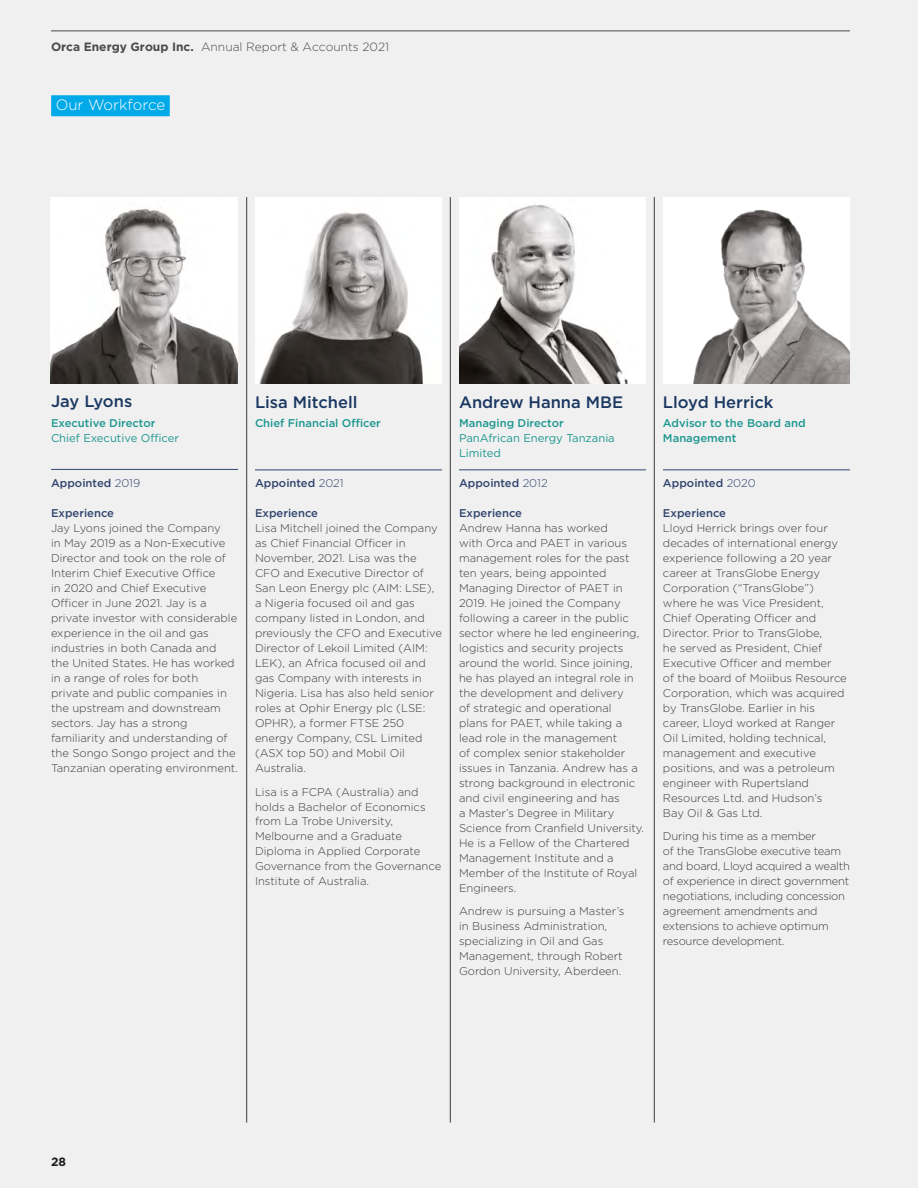
<style>
.page{position:relative;width:918px;height:1188px;background:#f0f0f0}
.page>*{position:absolute;margin:0;border:0;box-sizing:border-box;transform-origin:0 0}
.t1{font:500 16.5px "Gotham HTF";color:#1a3861}
.t2{font:300 15px "Gotham HTF";color:#fff}
.t3{font:300 12px "Gotham HTF";color:#4a4a49}
.t4{font:700 12px "Gotham HTF";color:#1d1d1b}
.t5{font:300 11.25px/15px "Gotham HTF";color:#3c3c3b}
.t6{font:300 11.25px/15px "Gotham HTF";letter-spacing:-.02em;color:#3c3c3b}
.t7{font:500 11.25px "Gotham HTF";color:#30446d}
.t8{font:500 11.25px/15px "Gotham HTF";color:#1d978f}
.t9{font:11.25px/15px "Gotham HTF";color:#1d978f}
.s1{font-weight:700}
.s2{font-weight:300}
</style>
<div class="page">
<hr style="left:246px;top:197px;width:1px;height:926px;background:#3c3c3b">
<hr style="left:450px;top:197px;width:1px;height:926px;background:#3c3c3b">
<hr style="left:654px;top:197px;width:1px;height:926px;background:#3c3c3b">
<hr style="left:51px;top:469px;width:187px;height:1px;background:#30446d">
<hr style="left:255px;top:470px;width:187px;height:1px;background:#30446d">
<hr style="left:459px;top:470px;width:187px;height:1px;background:#30446d">
<hr style="left:663px;top:470px;width:187px;height:1px;background:#30446d">
<img style="left:255px;top:197px;width:187px;height:187px">
<img style="left:51px;top:197px;width:187px;height:187px">
<img style="left:459px;top:197px;width:187px;height:187px">
<img style="left:663px;top:197px;width:187px;height:187px">
<div style="left:51px;top:95px;width:119px;height:21px;background:#00a9e8"></div>
<hr style="left:51px;top:31px;width:799px;height:1px;background:#4a4a49">
<p class="t3" style="left:51px;top:41px;width:340px"><span class="s1">Orca Energy Group Inc.</span> Annual Report &amp; Accounts 2021</p>
<h2 class="t2" style="left:56px;top:97px;width:111px">Our Workforce</h2>
<h1 class="t1" style="left:51px;top:392px;width:83px">Jay Lyons</h1>
<p class="t8" style="left:51px;top:415px;width:106px">Executive Director</p>
<p class="t9" style="left:51px;top:430px;width:130px">Chief Executive Officer</p>
<p class="t7" style="left:51px;top:476px;width:91px">Appointed <span class="s2">2019</span></p>
<p class="t7" style="left:51px;top:506px;width:65px">Experience</p>
<p class="t5" style="left:51px;top:520px;width:188px">Jay Lyons joined the Company<br>in May 2019 as a Non-Executive<br>Director and took on the role of<br>Interim Chief Executive Office<br>in 2020 and Chief Executive<br>Officer in June 2021. Jay is a private investor with considerable experience in the oil and gas industries in both Canada and<br>the United States. He has worked in a range of roles for both private and public companies in the upstream and downstream sectors. Jay has a strong familiarity and understanding of the Songo Songo project and the<br>Tanzanian operating environment.</p>
<h1 class="t1" style="left:255px;top:393px;width:104px">Lisa Mitchell</h1>
<p class="t8" style="left:255px;top:415px;width:127px">Chief Financial Officer</p>
<p class="t7" style="left:255px;top:477px;width:90px">Appointed <span class="s2">2021</span></p>
<p class="t7" style="left:255px;top:507px;width:65px">Experience</p>
<p class="t5" style="left:255px;top:520px;width:188px">Lisa Mitchell joined the Company as Chief Financial Officer in<br>November, 2021. Lisa was the<br>CFO and Executive Director of<br>San Leon Energy plc (AIM: LSE), a Nigeria focused oil and gas company listed in London, and previously the CFO and Executive<br>Director of Lekoil Limited (AIM:<br>LEK), an Africa focused oil and gas Company with interests in<br>Nigeria. Lisa has also held senior roles at Ophir Energy plc (LSE:<br>OPHR), a former FTSE 250 energy Company, CSL Limited (ASX top 50) and Mobil Oil<br>Australia.</p>
<p class="t5" style="left:255px;top:784px;width:188px">Lisa is a FCPA (Australia) and holds a Bachelor of Economics from La Trobe University,<br>Melbourne and a Graduate<br>Diploma in Applied Corporate<br>Governance from the Governance<br>Institute of Australia.</p>
<h1 class="t1" style="left:459px;top:393px;width:166px">Andrew Hanna MBE</h1>
<p class="t8" style="left:459px;top:415px;width:106px">Managing Director</p>
<p class="t9" style="left:459px;top:430px;width:157px">PanAfrican Energy Tanzania<br>Limited</p>
<p class="t7" style="left:459px;top:477px;width:90px">Appointed <span class="s2">2012</span></p>
<p class="t7" style="left:459px;top:507px;width:65px">Experience</p>
<p class="t5" style="left:459px;top:520px;width:187px">Andrew Hanna has worked<br>with Orca and PAET in various management roles for the past ten years, being appointed<br>Managing Director of PAET in<br>2019. He joined the Company following a career in the public sector where he led engineering, logistics and security projects around the world. Since joining, he has played an integral role in the development and delivery<br>of strategic and operational<br>plans for PAET, while taking a lead role in the management<br>of complex senior stakeholder issues in Tanzania. Andrew has a strong background in electronic and civil engineering and has<br>a Master’s Degree in Military<br>Science from Cranfield University.<br>He is a Fellow of the Chartered<br>Management Institute and a<br>Member of the Institute of Royal<br>Engineers.</p>
<p class="t5" style="left:459px;top:904px;width:167px">Andrew is pursuing a Master’s in Business Administration, specializing in Oil and Gas<br>Management, through Robert<br>Gordon University, Aberdeen.</p>
<h1 class="t1" style="left:663px;top:393px;width:112px">Lloyd Herrick</h1>
<p class="t8" style="left:663px;top:415px;width:144px">Advisor to the Board and<br>Management</p>
<p class="t7" style="left:663px;top:477px;width:94px">Appointed <span class="s2">2020</span></p>
<p class="t7" style="left:663px;top:507px;width:65px">Experience</p>
<p class="t5" style="left:663px;top:520px;width:185px">Lloyd Herrick brings over four decades of international energy experience following a 20 year career at TransGlobe Energy<br>Corporation (“TransGlobe”) where he was Vice President,<br>Chief Operating Officer and<br>Director. Prior to TransGlobe,<br>he served as President, Chief<br>Executive Officer and member<br>of the board of Moiibus Resource<br>Corporation, which was acquired by TransGlobe. Earlier in his career, Lloyd worked at Ranger<br>Oil Limited, holding technical, management and executive positions, and was a petroleum engineer with Rupertsland<br>Resources Ltd. and Hudson’s<br>Bay Oil &amp; Gas Ltd.</p>
<p class="t6" style="left:663px;top:829px;width:189px">During his time as a member<br>of the TransGlobe executive team and board, Lloyd acquired a wealth of experience in direct government negotiations, including concession agreement amendments and extensions to achieve optimum resource development.</p>
<p class="t4" style="left:51px;top:1155px;width:17px">28</p>
</div>
